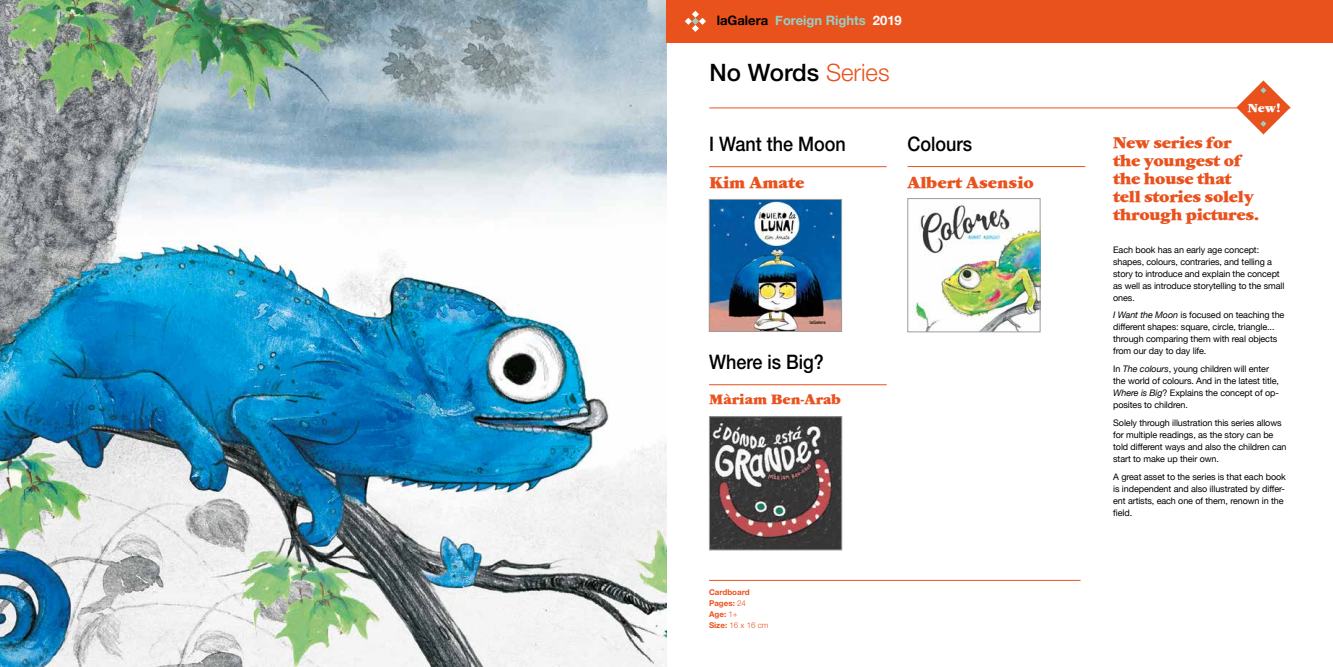
<style>
.page{position:relative;width:1333px;height:667px;background:#fff}
.page>*{position:absolute;margin:0;border:0;box-sizing:border-box;transform-origin:0 0}
.t1{font:500 24px "Helvetica Neue LT";color:#000}
.t2{font:500 20px "Helvetica Neue LT";color:#000;scale:.9 1}
.t3{font:16px/18px "Garamond ITCTT Ultra";letter-spacing:-.02em;color:#e9511d}
.t4{font:16px "Garamond ITCTT Ultra";color:#e9511d}
.t5{font:14px "Garamond ITCTT Ultra";color:#e9511d}
.t6{font:700 13px "Helvetica Neue";color:#95d0c5}
.t7{font:12px "Garamond ITCTT Ultra";color:#fff}
.t8{font:9px/12px "Helvetica Neue";letter-spacing:-.01em;color:#000}
.t9{font:700 8px/11px "Helvetica Neue LT";color:#e9511d}
.s1{color:#000}
.s2{color:#fff}
.s3{font-weight:300;color:#e9511d}
.s4{font-weight:300}
.s5{font-style:italic}
</style>
<div class="page">
<img style="left:0;top:0;width:666px;height:666px">
<hr style="left:709px;top:107px;width:581px;height:1px;background:#e9511d">
<hr style="left:709px;top:166px;width:177px;height:1px;background:#e9511d">
<hr style="left:709px;top:384px;width:177px;height:1px;background:#e9511d">
<hr style="left:907px;top:166px;width:178px;height:1px;background:#e9511d">
<div style="left:666px;top:0;width:666px;height:43px;background:#e9511d"></div>
<svg style="left:685px;top:11px;width:21px;height:21px"></svg>
<img style="left:711px;top:201px;width:128px;height:128px">
<div style="left:709px;top:199px;width:132px;height:132px;border:1px solid #9d9d9c"></div>
<img style="left:711px;top:418px;width:129px;height:129px">
<div style="left:709px;top:416px;width:133px;height:133px;border:1px solid #9d9d9c"></div>
<img style="left:915px;top:205px;width:123px;height:125px">
<div style="left:907px;top:198px;width:133px;height:134px;border:1px solid #9d9d9c"></div>
<svg style="left:1236px;top:80px;width:54px;height:54px"></svg>
<hr style="left:709px;top:579px;width:371px;height:1px;background:#e9511d">
<h3 class="t6" style="left:716px;top:10px;width:187px"><span class="s1">laGalera</span> Foreign Rights <span class="s2">2019</span></h3>
<h1 class="t1" style="left:709px;top:58px;width:182px">No Words <span class="s3">Series</span></h1>
<h2 class="t2" style="left:709px;top:132px;width:153px">I Want the Moon</h2>
<h3 class="t4" style="left:709px;top:173px;width:97px">Kim Amate</h3>
<h2 class="t2" style="left:907px;top:132px;width:73px">Colours</h2>
<h3 class="t4" style="left:907px;top:173px;width:128px">Albert Asensio</h3>
<h2 class="t2" style="left:709px;top:349px;width:129px">Where is Big?</h2>
<h3 class="t5" style="left:709px;top:391px;width:133px">Màriam Ben-Arab</h3>
<p class="t9" style="left:709px;top:585px;width:61px">Cardboard<br>Pages: <span class="s4">24<br></span>Age: <span class="s4">1+<br></span>Size: <span class="s4">16 x 16 cm</span></p>
<h3 class="t7" style="left:1247px;top:100px;width:34px">New!</h3>
<h3 class="t3" style="left:1113px;top:134px;width:148px">New series for the youngest of the house that tell stories solely through pictures.</h3>
<p class="t8" style="left:1113px;top:243px;width:173px">Each book has an early age concept: shapes, colours, contraries, and telling a story to introduce and explain the concept as well as introduce storytelling to the small ones.</p>
<p class="t8" style="left:1113px;top:309px;width:173px"><span class="s5">I Want the Moon</span> is focused on teaching the different shapes: square, circle, triangle... through comparing them with real objects from our day to day life.</p>
<p class="t8" style="left:1113px;top:362px;width:167px">In <span class="s5">The colours</span>, young children will enter the world of colours. And in the latest title, <span class="s5">Where is Big</span>? Explains the concept of op&shy;posites to children.</p>
<p class="t8" style="left:1113px;top:416px;width:175px">Solely through illustration this series allows for multiple readings, as the story can be told different ways and also the children can start to make up their own.</p>
<p class="t8" style="left:1113px;top:470px;width:174px">A great asset to the series is that each book is independent and also illustrated by differ&shy;ent artists, each one of them, renown in the field.</p>
</div>
